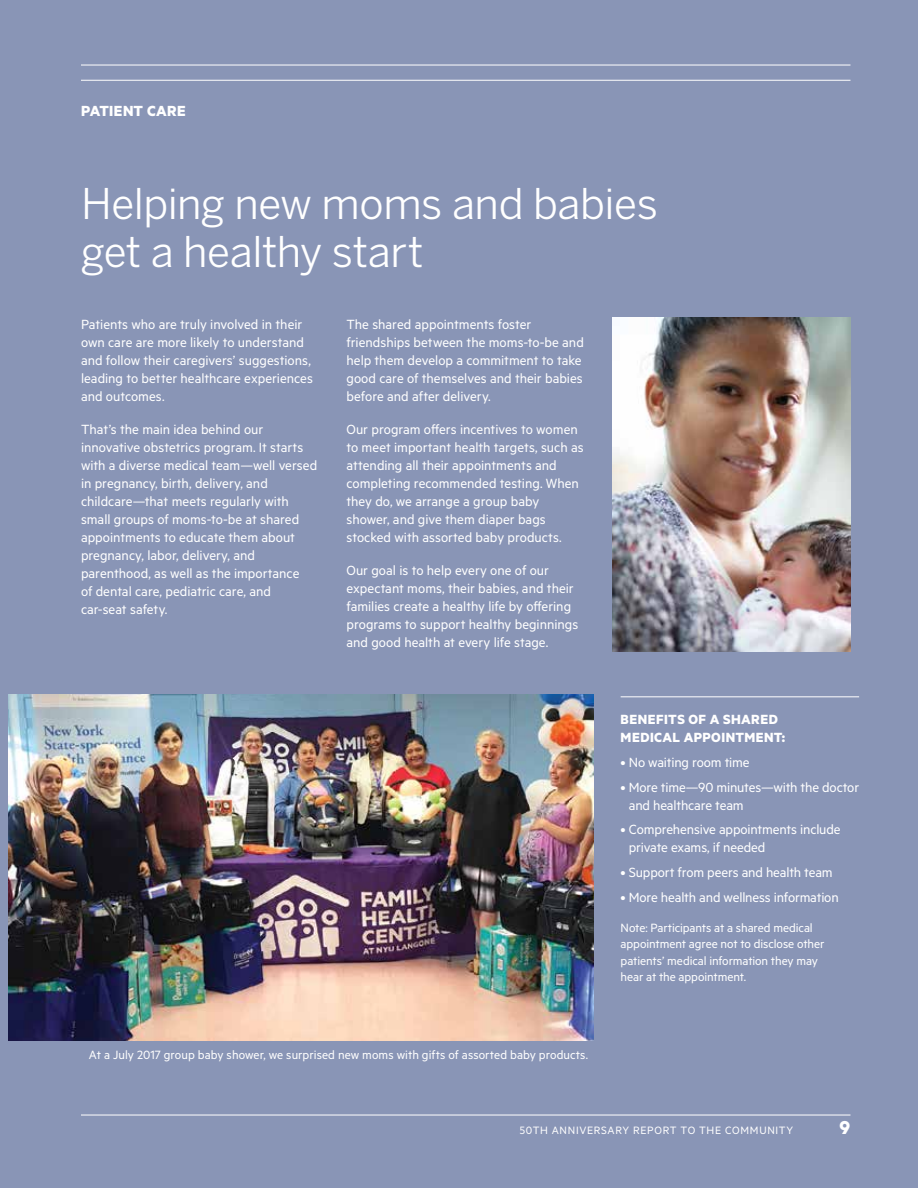
<style>
.page{position:relative;width:918px;height:1188px;background:#8995b6}
.page>*{position:absolute;margin:0;border:0;box-sizing:border-box;transform-origin:0 0}
.t1{font:42px/48px "Benton Sans";letter-spacing:-.01em;color:#fff}
.t2{font:700 21px "Metric";color:#fff}
.t3{font:700 16.5px "Metric";letter-spacing:.02em;color:#fff}
.t4{font:15px/18px "Metric";color:#fff}
.t5{font:700 15px/18px "Metric";letter-spacing:.03em;color:#fff}
.t6{font:13.5px/16.5px "Metric";letter-spacing:-.005em;color:#fff}
.t7{font:12px "Metric";letter-spacing:.055em;color:#fff}
</style>
<div class="page">
<hr style="left:81px;top:80px;width:769px;height:1px;background:#fff">
<hr style="left:81px;top:65px;width:769px;height:1px;background:#fff">
<hr style="left:81px;top:1115px;width:769px;height:1px;background:#fff">
<hr style="left:621px;top:697px;width:238px;height:1px;background:#fff">
<img style="left:612px;top:317px;width:238px;height:335px">
<img style="left:9px;top:694px;width:585px;height:346px">
<p class="t3" style="left:81px;top:101px;width:106px">PATIENT CARE</p>
<h1 class="t1" style="left:81px;top:179px;width:579px">Helping new moms and babies get a healthy start</h1>
<p class="t4" style="left:81px;top:314px;width:233px">Patients who are truly involved in their own care are more likely to understand and follow their caregivers’ suggestions, leading to better healthcare experiences and outcomes.</p>
<p class="t4" style="left:81px;top:419px;width:238px">That’s the main idea behind our innovative obstetrics program. It starts with a diverse medical team—well versed in pregnancy, birth, delivery, and childcare—that meets regularly with small groups of moms-to-be at shared appointments to educate them about pregnancy, labor, delivery, and parenthood, as well as the importance<br>of dental care, pediatric care, and car-seat safety.</p>
<p class="t4" style="left:346px;top:314px;width:239px">The shared appointments foster friendships between the moms-to-be and help them develop a commitment to take good care of themselves and their babies before and after delivery.</p>
<p class="t4" style="left:346px;top:419px;width:239px">Our program offers incentives to women to meet important health targets, such as attending all their appointments and completing recommended testing. When they do, we arrange a group baby shower, and give them diaper bags stocked with assorted baby products.</p>
<p class="t4" style="left:346px;top:560px;width:233px">Our goal is to help every one of our expectant moms, their babies, and their families create a healthy life by offering programs to support healthy beginnings and good health at every life stage.</p>
<p class="t6" style="left:89px;top:1046px;width:501px">At a July 2017 group baby shower, we surprised new moms with gifts of assorted baby products.</p>
<p class="t5" style="left:621px;top:710px;width:166px">BENEFITS OF A SHARED<br>MEDICAL APPOINTMENT:</p>
<p class="t4" style="left:621px;top:753px;width:131px">• No waiting room time</p>
<p class="t4" style="left:629px;top:777px;width:232px;text-indent:-8px">• More time—90 minutes—with the doctor and healthcare team</p>
<p class="t4" style="left:629px;top:820px;width:213px;text-indent:-8px">• Comprehensive appointments include private exams, if needed</p>
<p class="t4" style="left:621px;top:863px;width:214px">• Support from peers and health team</p>
<p class="t4" style="left:621px;top:888px;width:220px">• More health and wellness information</p>
<p class="t6" style="left:621px;top:919px;width:205px">Note: Participants at a shared medical appointment agree not to disclose other patients’ medical information they may hear at the appointment.</p>
<p class="t7" style="left:520px;top:1123px;width:275px">50TH ANNIVERSARY REPORT TO THE COMMUNITY</p>
<h2 class="t2" style="left:839px;top:1115px;width:12px">9</h2>
</div>
